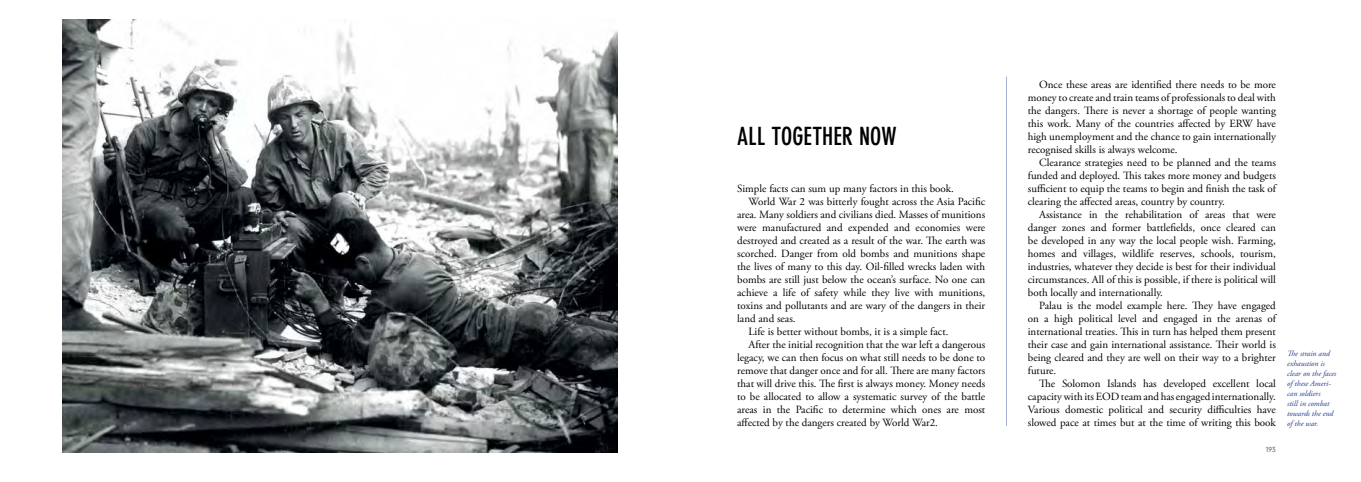
<style>
.page{position:relative;width:1361px;height:482px;background:#fff}
.page>*{position:absolute;margin:0;border:0;box-sizing:border-box;transform-origin:0 0}
.t1{font:700 condensed 24.7px "DIN Neuzeit Grotesk";color:#000}
.t2{font:11px/13px "Adobe Garamond Pro";letter-spacing:-.005em;color:#000;text-align:justify}
.t3{font:11px "Adobe Garamond Pro";letter-spacing:-.06em;color:#000}
.t4{font:italic 8px/10px "Adobe Garamond Pro";color:#25408f}
.t5{font:300 7px "DIN Neuzeit Grotesk Std";color:#636466}
</style>
<div class="page">
<hr style="left:1006px;top:77px;width:1px;height:349px;background:#25408f">
<img style="left:63px;top:19px;width:555px;height:433px">
<h1 class="t1" style="left:737px;top:122px;width:161px">ALL TOGETHER NOW</h1>
<p class="t2" style="left:737px;top:182px;width:218px">Simple facts can sum up many factors in this book.</p>
<p class="t3" style="left:748px;top:195px;width:238px">World War 2 was bitterly fought across the Asia Pacific</p>
<p class="t2" style="left:737px;top:208px;width:250px">area. Many soldiers and civilians died. Masses of munitions</p>
<p class="t2" style="left:737px;top:221px;width:250px">were manufactured and expended and economies were</p>
<p class="t2" style="left:737px;top:234px;width:250px">destroyed and created as a result of the war. The earth was</p>
<p class="t2" style="left:737px;top:247px;width:250px">scorched. Danger from old bombs and munitions shape</p>
<p class="t2" style="left:737px;top:260px;width:249px">the lives of many to this day. Oil-filled wrecks laden with</p>
<p class="t2" style="left:737px;top:273px;width:250px">bombs are still just below the ocean’s surface. No one can</p>
<p class="t2" style="left:737px;top:286px;width:250px">achieve a life of safety while they live with munitions,</p>
<p class="t2" style="left:737px;top:299px;width:250px">toxins and pollutants and are wary of the dangers in their</p>
<p class="t2" style="left:737px;top:312px;width:60px">land and seas.</p>
<p class="t2" style="left:748px;top:325px;width:201px">Life is better without bombs, it is a simple fact.</p>
<p class="t2" style="left:748px;top:338px;width:238px">After the initial recognition that the war left a dangerous</p>
<p class="t2" style="left:737px;top:351px;width:250px">legacy, we can then focus on what still needs to be done to</p>
<p class="t2" style="left:737px;top:364px;width:250px">remove that danger once and for all. There are many factors</p>
<p class="t2" style="left:737px;top:377px;width:250px">that will drive this. The first is always money. Money needs</p>
<p class="t2" style="left:737px;top:390px;width:250px">to be allocated to allow a systematic survey of the battle</p>
<p class="t2" style="left:737px;top:403px;width:250px">areas in the Pacific to determine which ones are most</p>
<p class="t2" style="left:737px;top:416px;width:202px">affected by the dangers created by World War2.</p>
<p class="t2" style="left:1028px;top:78px;width:250px;text-indent:11px">Once these areas are identified there needs to be more money to create and train teams of professionals to deal with the dangers. There is never a shortage of people wanting this work. Many of the countries affected by ERW have high unemployment and the chance to gain internationally recognised skills is always welcome.</p>
<p class="t2" style="left:1028px;top:156px;width:251px;text-indent:11px">Clearance strategies need to be planned and the teams funded and deployed. This takes more money and budgets sufficient to equip the teams to begin and finish the task of clearing the affected areas, country by country.</p>
<p class="t2" style="left:1028px;top:208px;width:250px;text-indent:11px">Assistance in the rehabilitation of areas that were danger zones and former battlefields, once cleared can be developed in any way the local people wish. Farming, homes and villages, wildlife reserves, schools, tourism, industries, whatever they decide is best for their individual circumstances. All of this is possible, if there is political will both locally and internationally.</p>
<p class="t2" style="left:1028px;top:299px;width:251px;text-indent:11px">Palau is the model example here. They have engaged on a high political level and engaged in the arenas of international treaties. This in turn has helped them present their case and gain international assistance. Their world is being cleared and they are well on their way to a brighter future.</p>
<p class="t2" style="left:1028px;top:377px;width:250px;text-indent:11px">The Solomon Islands has developed excellent local capacity with its EOD team and has engaged internationally.<br>Various domestic political and security difficulties have slowed pace at times but at the time of writing this book</p>
<p class="t5" style="left:1265px;top:445px;width:12px">193</p>
<p class="t4" style="left:1287px;top:349px;width:51px">The strain and exhaustion is clear on the faces of these Ameri&shy;can soldiers<br>still in combat towards the end of the war.</p>
</div>
